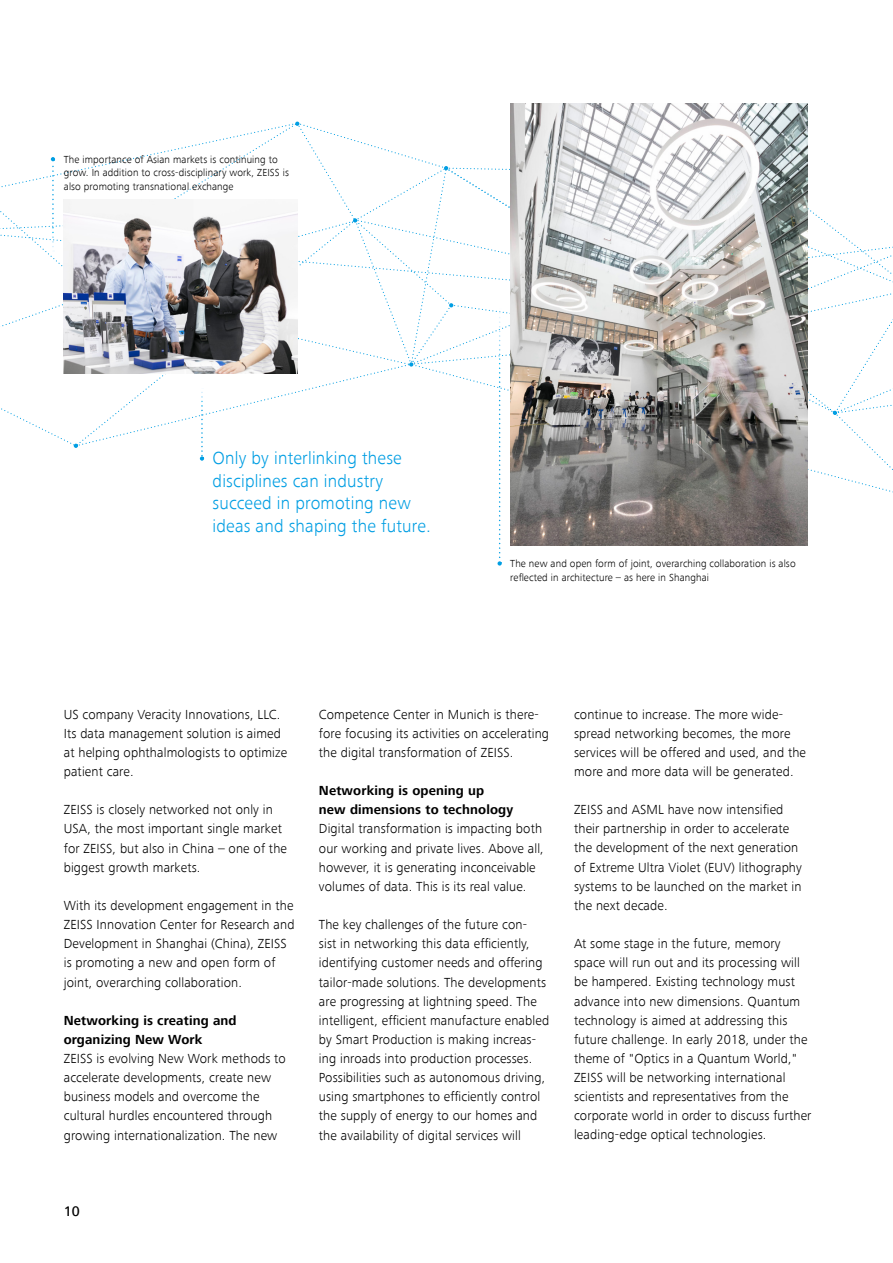
<style>
.page{position:relative;width:893px;height:1263px;background:#fff}
.page>*{position:absolute;margin:0;border:0;box-sizing:border-box;transform-origin:0 0}
.t1{font:300 18px/22.5px "ZEISS Frutiger Next W1 G";letter-spacing:.01em;color:#009ee3}
.t2{font:500 14.25px "ZEISS Frutiger Next W1 G";color:#000}
.t3{font:300 13.5px/19.2px "ZEISS Frutiger Next W1 G";letter-spacing:.01em;color:#000}
.t4{font:700 13.5px/19.2px "ZEISS Frutiger Next W1 G";letter-spacing:.01em;color:#000}
.t5{font:300 10.5px/13.5px "ZEISS Frutiger Next W1 G";letter-spacing:.01em;color:#000}
</style>
<div class="page">
<svg style="left:0;top:122px;width:893px;height:444px"></svg>
<img style="left:510px;top:103px;width:298px;height:442px">
<img style="left:64px;top:199px;width:234px;height:175px">
<p class="t5" style="left:64px;top:152px;width:227px">The importance of Asian markets is continuing to grow. In addition to cross-disciplinary work, ZEISS is also promoting transnational exchange</p>
<h1 class="t1" style="left:213px;top:447px;width:220px">Only by interlinking these disciplines can industry succeed in promoting new ideas and shaping the future.</h1>
<p class="t5" style="left:510px;top:557px;width:287px">The new and open form of joint, overarching collaboration is also reflected in architecture – as here in Shanghai</p>
<p class="t3" style="left:64px;top:704px;width:225px">US company Veracity Innovations, LLC.<br>Its data management solution is aimed at helping ophthalmologists to optimize patient care.</p>
<p class="t3" style="left:64px;top:800px;width:225px">ZEISS is closely networked not only in USA, the most important single market for ZEISS, but also in China – one of the biggest growth markets.</p>
<p class="t3" style="left:64px;top:896px;width:232px">With its development engagement in the ZEISS Innovation Center for Research and Development in Shanghai (China), ZEISS is promoting a new and open form of joint, overarching collaboration.</p>
<p class="t4" style="left:64px;top:1011px;width:174px">Networking is creating and organizing New Work</p>
<p class="t3" style="left:64px;top:1049px;width:224px">ZEISS is evolving New Work methods to accelerate developments, create new business models and overcome the cultural hurdles encountered through growing internationalization. The new</p>
<p class="t2" style="left:64px;top:1203px;width:18px">10</p>
<p class="t3" style="left:319px;top:704px;width:232px">Competence Center in Munich is there&shy;fore focusing its activities on accelerating the digital transformation of ZEISS.</p>
<p class="t4" style="left:319px;top:781px;width:196px">Networking is opening up new dimensions to technology</p>
<p class="t3" style="left:319px;top:819px;width:226px">Digital transformation is impacting both our working and private lives. Above all, however, it is generating inconceivable volumes of data. This is its real value.</p>
<p class="t3" style="left:319px;top:915px;width:232px">The key challenges of the future con-<br>sist in networking this data efficiently, identifying customer needs and offering tailor-made solutions. The developments are progressing at lightning speed. The intelligent, efficient manufacture enabled by Smart Production is making increas&shy;ing inroads into production processes.<br>Possibilities such as autonomous driving, using smartphones to efficiently control the supply of energy to our homes and the availability of digital services will</p>
<p class="t3" style="left:574px;top:704px;width:233px">continue to increase. The more wide&shy;spread networking becomes, the more services will be offered and used, and the more and more data will be generated.</p>
<p class="t3" style="left:574px;top:800px;width:229px">ZEISS and ASML have now intensified their partnership in order to accelerate the development of the next generation of Extreme Ultra Violet (EUV) lithography systems to be launched on the market in the next decade.</p>
<p class="t3" style="left:574px;top:934px;width:239px">At some stage in the future, memory space will run out and its processing will be hampered. Existing technology must advance into new dimensions. Quantum technology is aimed at addressing this future challenge. In early 2018, under the theme of "Optics in a Quantum World," ZEISS will be networking international scientists and representatives from the corporate world in order to discuss further leading-edge optical technologies.</p>
</div>
